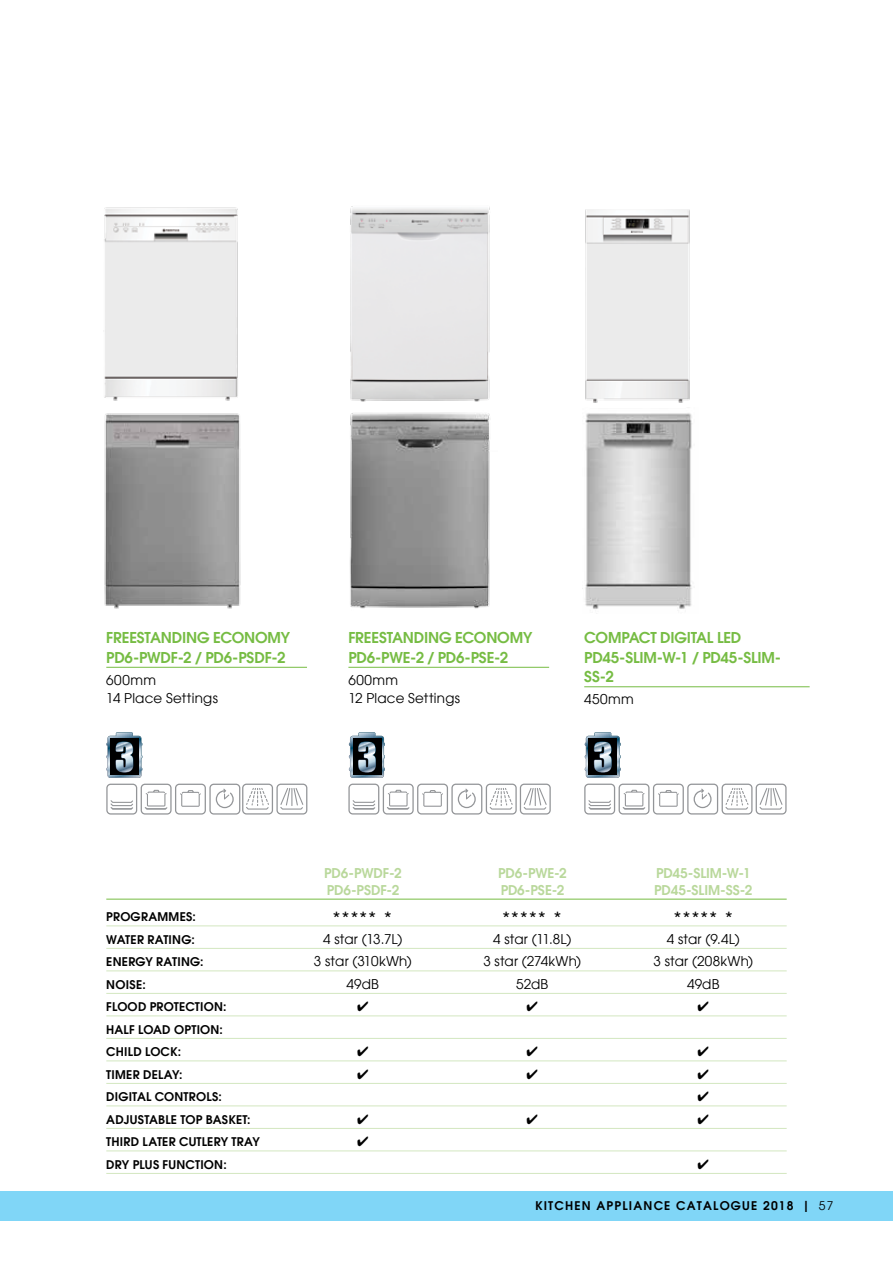
<style>
.page{position:relative;width:893px;height:1263px;background:#fff}
.page>*{position:absolute;margin:0;border:0;box-sizing:border-box;transform-origin:0 0}
.t1{font:19.5px "Avant Garde";color:#000}
.t2{font:600 15px/19.5px "Avant Garde";letter-spacing:-.015em;color:#76bc43}
.t3{font:13.5px/18px "Avant Garde";letter-spacing:.02em;color:#000}
.t4{font:600 13.5px "Avant Garde";letter-spacing:-.01em;color:#b9d89b}
.t5{font:600 12px "Avant Garde";letter-spacing:.025em;color:#000}
.t6{font:600 12px "Avant Garde";letter-spacing:.1em;color:#000}
.s1{font-family:"Myriad Pro";font-weight:400;font-size:16.5px}
.s2{font-weight:400}
</style>
<div class="page">
<div style="left:0;top:1191px;width:893px;height:29px;background:#80d6f7"></div>
<img style="left:585px;top:413px;width:107px;height:196px">
<img style="left:350px;top:412px;width:140px;height:197px">
<img style="left:104px;top:413px;width:137px;height:196px">
<hr style="left:106px;top:667px;width:201px;height:1px;background:#76bc43">
<hr style="left:348px;top:667px;width:201px;height:1px;background:#76bc43">
<svg style="left:106px;top:732px;width:36px;height:46px;background:#606e77"></svg>
<svg style="left:349px;top:732px;width:36px;height:46px;background:#606e77"></svg>
<svg style="left:106px;top:784px;width:201px;height:30px"></svg>
<svg style="left:348px;top:784px;width:203px;height:30px"></svg>
<hr style="left:106px;top:899px;width:681px;height:1px;background:#76bc43">
<hr style="left:106px;top:925px;width:681px;height:1px;background:#d3e7c0">
<hr style="left:106px;top:948px;width:681px;height:1px;background:#d3e7c0">
<hr style="left:106px;top:970px;width:681px;height:1px;background:#d3e7c0">
<hr style="left:106px;top:993px;width:681px;height:1px;background:#d3e7c0">
<hr style="left:106px;top:1015px;width:681px;height:1px;background:#d3e7c0">
<hr style="left:106px;top:1038px;width:681px;height:1px;background:#d3e7c0">
<hr style="left:106px;top:1060px;width:681px;height:1px;background:#d3e7c0">
<hr style="left:106px;top:1083px;width:681px;height:1px;background:#d3e7c0">
<hr style="left:106px;top:1105px;width:681px;height:1px;background:#d3e7c0">
<hr style="left:106px;top:1128px;width:681px;height:1px;background:#d3e7c0">
<hr style="left:106px;top:1150px;width:681px;height:1px;background:#d3e7c0">
<hr style="left:106px;top:1173px;width:681px;height:1px;background:#d3e7c0">
<hr style="left:584px;top:686px;width:226px;height:1px;background:#76bc43">
<svg style="left:585px;top:732px;width:36px;height:46px;background:#606e77"></svg>
<svg style="left:584px;top:784px;width:203px;height:30px"></svg>
<img style="left:350px;top:206px;width:140px;height:196px">
<img style="left:585px;top:210px;width:105px;height:193px">
<img style="left:104px;top:207px;width:134px;height:194px">
<p class="t2" style="left:106px;top:628px;width:86px">FREESTANDING</p>
<p class="t2" style="left:213px;top:628px;width:12px">ECONO</p>
<p class="t2" style="left:106px;top:628px;width:185px;text-indent:161px">MY<br>PD6-PWDF-2 / PD6-PSDF-2</p>
<p class="t3" style="left:106px;top:671px;width:113px">600mm<br>14 Place Settings</p>
<p class="t2" style="left:348px;top:628px;width:86px">FREESTANDING</p>
<p class="t2" style="left:455px;top:628px;width:12px">ECONO</p>
<p class="t2" style="left:510px;top:628px;width:24px">MY</p>
<p class="t2" style="left:348px;top:647px;width:161px">PD6-PWE-2 / PD6-PSE-2</p>
<p class="t3" style="left:348px;top:671px;width:113px">600mm<br>12 Place Settings</p>
<p class="t2" style="left:584px;top:628px;width:94px">COMPACT DIGIT</p>
<p class="t2" style="left:584px;top:628px;width:199px;text-indent:112px">ALLED<br>PD45-SLI M-W-1 / PD45-SLI M-<br>SS-2</p>
<p class="t3" style="left:584px;top:691px;width:51px">450mm</p>
<p class="t4" style="left:324px;top:864px;width:131px">PD6-PWDF-2 P</p>
<p class="t4" style="left:506px;top:864px;width:111px">D6-PWE-2 P</p>
<p class="t4" style="left:663px;top:864px;width:89px">D45-SLI M-W-1</p>
<p class="t4" style="left:327px;top:880px;width:128px">PD6-PSDF-2 P</p>
<p class="t4" style="left:508px;top:880px;width:106px">D6-PSE-2 P</p>
<p class="t4" style="left:662px;top:880px;width:92px">D45-SLI M-SS-2</p>
<p class="t5" style="left:106px;top:909px;width:91px">PROGRAMMES:</p>
<h1 class="t1" style="left:332px;top:907px;width:61px">***** *</h1>
<h1 class="t1" style="left:502px;top:907px;width:61px">***** *</h1>
<h1 class="t1" style="left:673px;top:907px;width:61px">***** *</h1>
<p class="t5" style="left:106px;top:931px;width:65px">WATE R RATING</p>
<p class="t5" style="left:191px;top:931px;width:5px">:</p>
<p class="t3" style="left:323px;top:930px;width:81px">4 star (13.7L)</p>
<p class="t3" style="left:493px;top:930px;width:80px">4 star (11.8L)</p>
<p class="t3" style="left:667px;top:930px;width:74px">4 star (9.4L)</p>
<p class="t5" style="left:106px;top:954px;width:8px">ENE</p>
<p class="t5" style="left:128px;top:954px;width:52px">RGY RATING</p>
<p class="t5" style="left:200px;top:954px;width:5px">:</p>
<p class="t3" style="left:314px;top:952px;width:99px">3 star (310kWh)</p>
<p class="t3" style="left:483px;top:952px;width:99px">3 star (274kWh)</p>
<p class="t3" style="left:653px;top:952px;width:101px">3 star (208kWh)</p>
<p class="t5" style="left:106px;top:976px;width:9px">NOI</p>
<p class="t5" style="left:129px;top:976px;width:18px">SE:</p>
<p class="t3" style="left:347px;top:975px;width:34px">49dB</p>
<p class="t3" style="left:516px;top:975px;width:34px">52dB</p>
<p class="t3" style="left:687px;top:975px;width:34px">49dB</p>
<p class="t5" style="left:106px;top:999px;width:15px">FLOO</p>
<p class="t5" style="left:138px;top:999px;width:35px">D PROTECTION</p>
<p class="t5" style="left:223px;top:999px;width:5px">:</p>
<p class="t5" style="left:106px;top:1021px;width:77px">HALF LOAD OPTION</p>
<p class="t5" style="left:220px;top:1021px;width:5px">:</p>
<p class="t5" style="left:106px;top:1044px;width:8px">CHIL</p>
<p class="t5" style="left:133px;top:1044px;width:21px">D LOC</p>
<p class="t5" style="left:170px;top:1044px;width:12px">K:</p>
<p class="t5" style="left:106px;top:1066px;width:78px">TI MER DELAY:</p>
<p class="t5" style="left:106px;top:1089px;width:15px">DIGIT</p>
<p class="t5" style="left:137px;top:1089px;width:28px">AL CONT</p>
<p class="t5" style="left:189px;top:1089px;width:34px">ROLS:</p>
<p class="t5" style="left:106px;top:1111px;width:83px">ADJUSTABLE TOP</p>
<p class="t5" style="left:206px;top:1111px;width:46px">BASKET:</p>
<p class="t5" style="left:106px;top:1134px;width:81px">THI RD LATE R CUTLE</p>
<p class="t5" style="left:214px;top:1134px;width:48px">RY TRAY</p>
<p class="t5" style="left:106px;top:1156px;width:71px">DRY PLUS FUNCTION</p>
<p class="t5" style="left:223px;top:1156px;width:5px">:</p>
<p class="t6" style="left:535px;top:1198px;width:300px">KITCHEN APPLIANCE CATALOGUE 2018 <span class="s1">i</span> <span class="s2">57</span></p>
</div>
